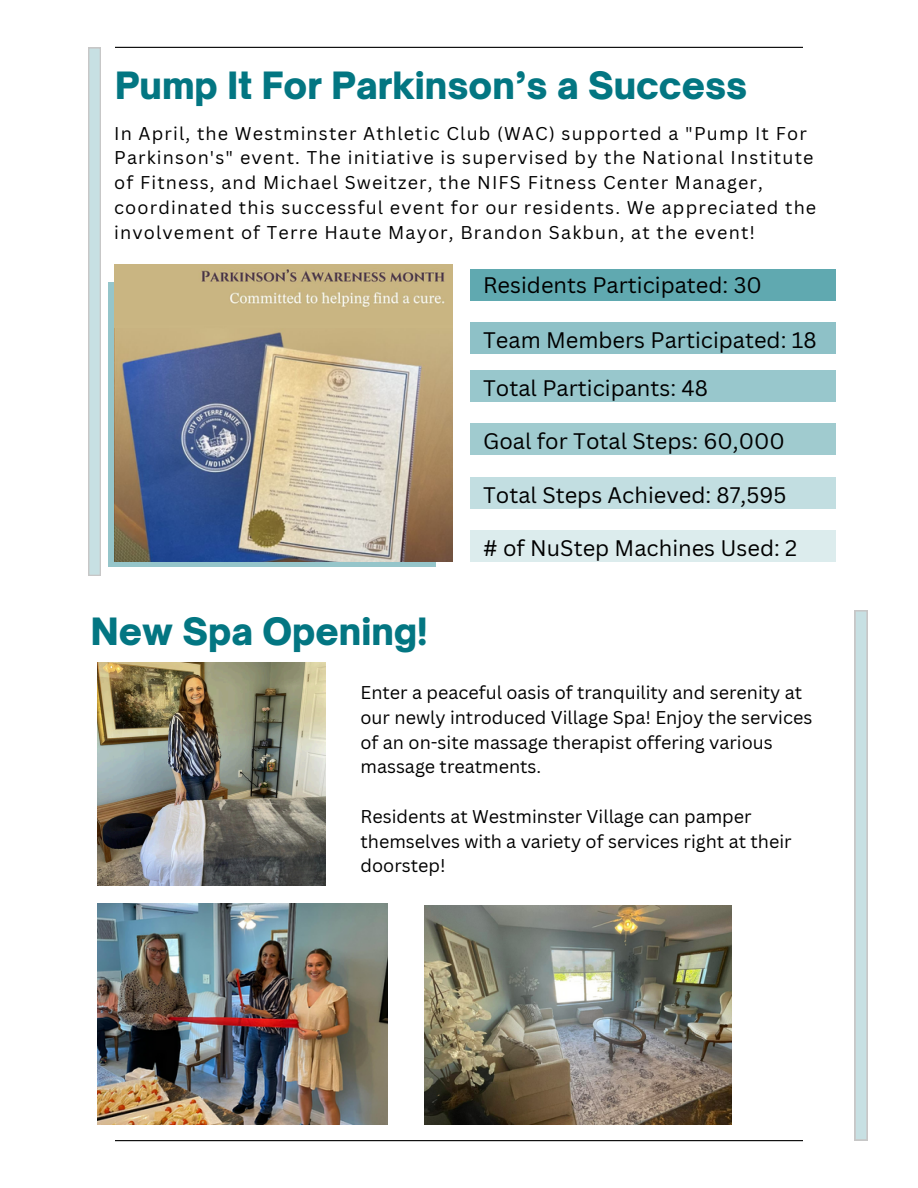
<style>
.page{position:relative;width:918px;height:1188px;background:#fff}
.page>*{position:absolute;margin:0;border:0;box-sizing:border-box;transform-origin:0 0}
.t1{font:900 36px "Open Sauce One";color:#037682}
.t2{font:21.9px "Canva Sans";color:#000}
.t3{font:18px/24.8px "Canva Sans";letter-spacing:.065em;color:#000}
.t4{font:18px/24.8px "Canva Sans";color:#000}
</style>
<div class="page">
<hr style="left:115px;top:47px;width:688px;height:1px;background:#000">
<hr style="left:115px;top:1140px;width:688px;height:1px;background:#000">
<svg style="left:88px;top:48px;width:13px;height:528px;background:#c7dadc"></svg>
<svg style="left:855px;top:610px;width:12px;height:530px;background:#c7dcdf"></svg>
<div style="left:108px;top:283px;width:328px;height:284px;background:#95c5ca"></div>
<img style="left:114px;top:265px;width:339px;height:297px">
<div style="left:470px;top:270px;width:366px;height:31px;background:#60a9b0"></div>
<div style="left:470px;top:323px;width:366px;height:31px;background:#8ec1c7"></div>
<div style="left:470px;top:370px;width:366px;height:31px;background:#98c7cc"></div>
<div style="left:470px;top:424px;width:366px;height:31px;background:#a0cbcf"></div>
<div style="left:470px;top:477px;width:366px;height:31px;background:#c2dee1"></div>
<div style="left:470px;top:531px;width:366px;height:31px;background:#dceced"></div>
<img style="left:97px;top:903px;width:290px;height:222px">
<img style="left:425px;top:905px;width:307px;height:220px">
<img style="left:97px;top:662px;width:229px;height:223px">
<h2 class="t1" style="left:115px;top:63px;width:634px">Pump It For Parkinson’s a Success</h2>
<h2 class="t3" style="left:114px;top:120px;width:704px">In April, the Westminster Athletic Club (WAC) supported a "Pump It For Parkinson's" event. The initiative is supervised by the National Institute of Fitness, and Michael Sweitzer, the NIFS Fitness Center Manager, coordinated this successful event for our residents. We appreciated the involvement of Terre Haute Mayor, Brandon Sakbun, at the event!</h2>
<p class="t2" style="left:483px;top:270px;width:280px">Residents Participated: 30</p>
<p class="t2" style="left:483px;top:325px;width:335px">Team Members Participated: 18</p>
<h2 class="t2" style="left:483px;top:372px;width:226px">Total Participants: 48</h2>
<h2 class="t2" style="left:483px;top:426px;width:303px">Goal for Total Steps: 60,000</h2>
<h2 class="t2" style="left:483px;top:479px;width:305px">Total Steps Achieved: 87,595</h2>
<p class="t2" style="left:483px;top:533px;width:316px"># of NuStep Machines Used: 2</p>
<p class="t1" style="left:91px;top:609px;width:338px">New Spa Opening!</p>
<p class="t4" style="left:361px;top:680px;width:453px">Enter a peaceful oasis of tranquility and serenity at our newly introduced Village Spa! Enjoy the services of an on-site massage therapist offering various massage treatments.</p>
<p class="t4" style="left:361px;top:803px;width:433px">Residents at Westminster Village can pamper themselves with a variety of services right at their doorstep!</p>
</div>
